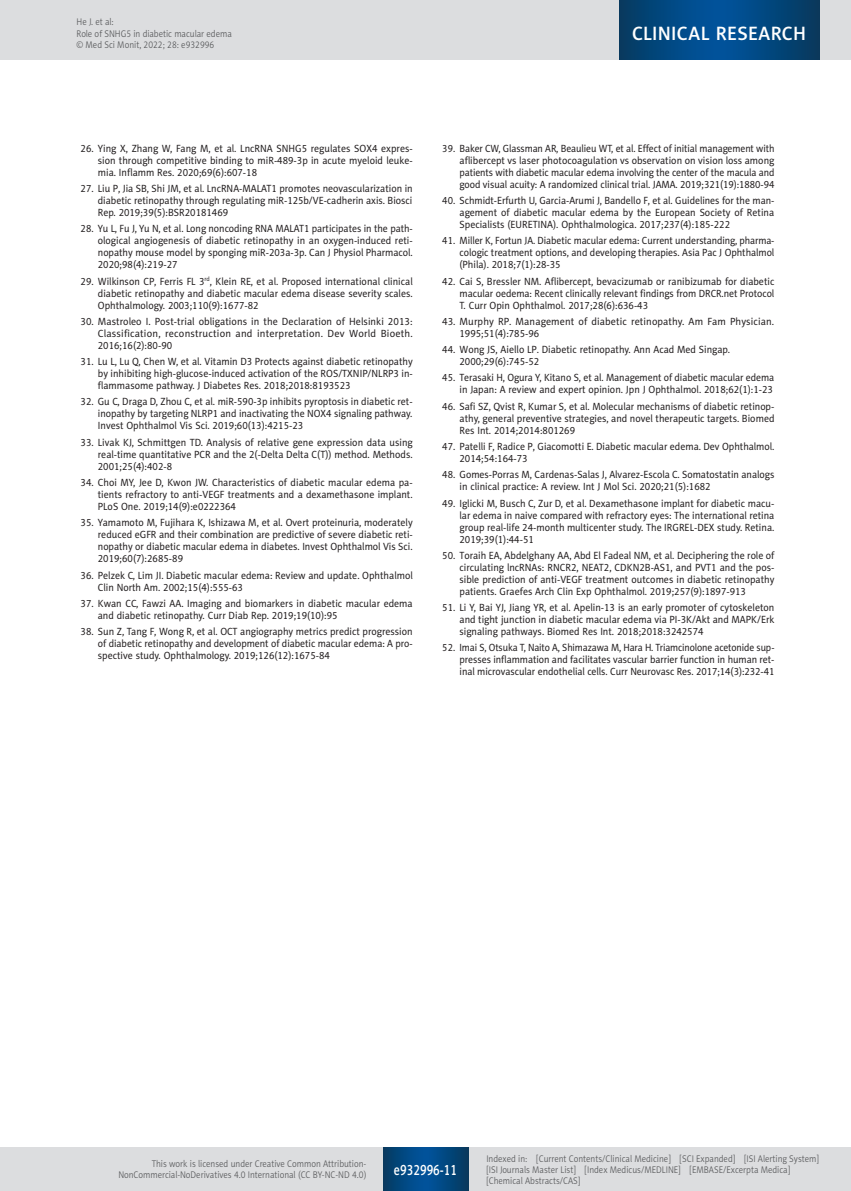
<style>
.page{position:relative;width:851px;height:1191px;background:#fff}
.page>*{position:absolute;margin:0;border:0;box-sizing:border-box;transform-origin:0 0}
.t1{font:19.5px "Naomi Sans EFN Medium";letter-spacing:.015em;color:#fff}
.t2{font:15px "Naomi Sans EFN Medium";color:#fff;scale:.8 1}
.MSM_Referencje_punkt{font:10.5px/12px "Naomi Sans EFN";color:#231f20;text-align:justify;scale:.95 1}
.MSM_Referencje_punkt-2{font:10.5px/12px "Naomi Sans EFN";color:#231f20;text-align:justify;scale:.94 1}
.MSM_Referencje_punkt-3{font:10.5px/12px "Naomi Sans EFN";color:#231f20;text-align:justify;scale:.93 1}
.MSM_Referencje_punkt-4{font:10.5px/12px "Naomi Sans EFN";color:#231f20;text-align:justify;scale:.92 1}
.MSM_Referencje_punkt-5{font:10.5px/12px "Naomi Sans EFN";color:#231f20;text-align:justify;scale:.96 1}
.MSM_Referencje_punkt-6{font:10.5px/12px "Naomi Sans EFN";color:#231f20}
.t3{font:9.75px/11.2px "Naomi Sans EFN Light";color:#57585a;scale:.9 1}
</style>
<div class="page">
<div style="left:0;top:1148px;width:850px;height:43px;background:#dcdddf"></div>
<svg style="left:383px;top:1147px;width:85px;height:43px;background:#02477e"></svg>
<div style="left:0;top:0;width:850px;height:60px;background:#dcdddf"></div>
<svg style="left:619px;top:0;width:200px;height:60px;background:#02477e"></svg>
<p class="t3" style="left:77px;top:16px;width:174px">He J. et al:<br>Role of SNHG5 in diabetic macular edema © Med Sci Monit, 2022; 28: e932996</p>
<h1 class="t1" style="left:632px;top:22px;width:175px">CLINICAL RESEARCH</h1>
<p class="MSM_Referencje_punkt" style="left:98px;top:142px;width:333px;text-indent:-17px">26. Ying X, Zhang W, Fang M, et al. LncRNA SNHG5 regulates SOX4 expres&shy;sion through competitive binding to miR-489-3p in acute myeloid leuke&shy;mia. Inflamm Res. 2020;69(6):607-18</p>
<p class="MSM_Referencje_punkt" style="left:98px;top:183px;width:333px;text-indent:-17px">27. Liu P, Jia SB, Shi JM, et al. LncRNA-MALAT1 promotes neovascularization in diabetic retinopathy through regulating miR-125b/VE-cadherin axis. Biosci Rep. 2019;39(5):BSR20181469</p>
<p class="MSM_Referencje_punkt-2" style="left:98px;top:223px;width:336px;text-indent:-17px">28. Yu L, Fu J, Yu N, et al. Long noncoding RNA MALAT1 participates in the path&shy;ological angiogenesis of diabetic retinopathy in an oxygen-induced reti&shy;nopathy mouse model by sponging miR-203a-3p. Can J Physiol Pharmacol.<br>2020;98(4):219-27</p>
<p class="MSM_Referencje_punkt" style="left:98px;top:275px;width:333px;text-indent:-17px">29. Wilkinson CP, Ferris FL 3<sup>rd</sup>, Klein RE, et al. Proposed international clinical diabetic retinopathy and diabetic macular edema disease severity scales.<br>Ophthalmology. 2003;110(9):1677-82</p>
<p class="MSM_Referencje_punkt-5" style="left:98px;top:315px;width:329px;text-indent:-17px">30. Mastroleo I. Post-trial obligations in the Declaration of Helsinki 2013:<br>Classification, reconstruction and interpretation. Dev World Bioeth.<br>2016;16(2):80-90</p>
<p class="MSM_Referencje_punkt" style="left:98px;top:356px;width:333px;text-indent:-17px">31. Lu L, Lu Q, Chen W, et al. Vitamin D3 Protects against diabetic retinopathy by inhibiting high-glucose-induced activation of the ROS/TXNIP/NLRP3 in&shy;flammasome pathway. J Diabetes Res. 2018;2018:8193523</p>
<p class="MSM_Referencje_punkt" style="left:98px;top:396px;width:333px;text-indent:-17px">32. Gu C, Draga D, Zhou C, et al. miR-590-3p inhibits pyroptosis in diabetic ret&shy;inopathy by targeting NLRP1 and inactivating the NOX4 signaling pathway.<br>Invest Ophthalmol Vis Sci. 2019;60(13):4215-23</p>
<p class="MSM_Referencje_punkt" style="left:98px;top:436px;width:333px;text-indent:-17px">33. Livak KJ, Schmittgen TD. Analysis of relative gene expression data using real-time quantitative PCR and the 2(-Delta Delta C(T)) method. Methods.<br>2001;25(4):402-8</p>
<p class="MSM_Referencje_punkt" style="left:98px;top:476px;width:333px;text-indent:-17px">34. Choi MY, Jee D, Kwon JW. Characteristics of diabetic macular edema pa&shy;tients refractory to anti-VEGF treatments and a dexamethasone implant.<br>PLoS One. 2019;14(9):e0222364</p>
<p class="MSM_Referencje_punkt" style="left:98px;top:517px;width:333px;text-indent:-17px">35. Yamamoto M, Fujihara K, Ishizawa M, et al. Overt proteinuria, moderately reduced eGFR and their combination are predictive of severe diabetic reti&shy;nopathy or diabetic macular edema in diabetes. Invest Ophthalmol Vis Sci.<br>2019;60(7):2685-89</p>
<p class="MSM_Referencje_punkt" style="left:98px;top:569px;width:333px;text-indent:-17px">36. Pelzek C, Lim JI. Diabetic macular edema: Review and update. Ophthalmol<br>Clin North Am. 2002;15(4):555-63</p>
<p class="MSM_Referencje_punkt" style="left:98px;top:597px;width:333px;text-indent:-17px">37. Kwan CC, Fawzi AA. Imaging and biomarkers in diabetic macular edema and diabetic retinopathy. Curr Diab Rep. 2019;19(10):95</p>
<p class="MSM_Referencje_punkt" style="left:98px;top:625px;width:333px;text-indent:-17px">38. Sun Z, Tang F, Wong R, et al. OCT angiography metrics predict progression of diabetic retinopathy and development of diabetic macular edema: A pro&shy;spective study. Ophthalmology. 2019;126(12):1675-84</p>
<p class="MSM_Referencje_punkt-3" style="left:459px;top:142px;width:340px;text-indent:-17px">39. Baker CW, Glassman AR, Beaulieu WT, et al. Effect of initial management with aflibercept vs laser photocoagulation vs observation on vision loss among patients with diabetic macular edema involving the center of the macula and good visual acuity: A randomized clinical trial. JAMA. 2019;321(19):1880-94</p>
<p class="MSM_Referencje_punkt-2" style="left:459px;top:195px;width:336px;text-indent:-17px">40. Schmidt-Erfurth U, Garcia-Arumi J, Bandello F, et al. Guidelines for the man&shy;agement of diabetic macular edema by the European Society of Retina Specialists (EURETINA). Ophthalmologica. 2017;237(4):185-222</p>
<p class="MSM_Referencje_punkt-3" style="left:459px;top:235px;width:340px;text-indent:-17px">41. Miller K, Fortun JA. Diabetic macular edema: Current understanding, pharma&shy;cologic treatment options, and developing therapies. Asia Pac J Ophthalmol (Phila). 2018;7(1):28-35</p>
<p class="MSM_Referencje_punkt" style="left:459px;top:275px;width:333px;text-indent:-17px">42. Cai S, Bressler NM. Aflibercept, bevacizumab or ranibizumab for diabetic macular oedema: Recent clinically relevant findings from DRCR.net Protocol T. Curr Opin Ophthalmol. 2017;28(6):636-43</p>
<p class="MSM_Referencje_punkt-6" style="left:459px;top:315px;width:316px;text-indent:-17px">43. Murphy RP. Management of diabetic retinopathy. Am Fam Physician.<br>1995;51(4):785-96</p>
<p class="MSM_Referencje_punkt" style="left:459px;top:344px;width:286px;text-indent:-17px">44. Wong JS, Aiello LP. Diabetic retinopathy. Ann Acad Med Singap.<br>2000;29(6):745-52</p>
<p class="MSM_Referencje_punkt-2" style="left:442px;top:372px;width:355px;text-align:right">45. Terasaki H, Ogura Y, Kitano S, et al. Management of diabetic macular edema in Japan: A review and expert opinion. Jpn J Ophthalmol. 2018;62(1):1-23</p>
<p class="MSM_Referencje_punkt" style="left:459px;top:400px;width:333px;text-indent:-17px">46. Safi SZ, Qvist R, Kumar S, et al. Molecular mechanisms of diabetic retinop&shy;athy, general preventive strategies, and novel therapeutic targets. Biomed Res Int. 2014;2014:801269</p>
<p class="MSM_Referencje_punkt-2" style="left:459px;top:440px;width:336px;text-indent:-17px">47. Patelli F, Radice P, Giacomotti E. Diabetic macular edema. Dev Ophthalmol.<br>2014;54:164-73</p>
<p class="MSM_Referencje_punkt" style="left:459px;top:469px;width:333px;text-indent:-17px">48. Gomes-Porras M, Cardenas-Salas J, Alvarez-Escola C. Somatostatin analogs in clinical practice: A review. Int J Mol Sci. 2020;21(5):1682</p>
<p class="MSM_Referencje_punkt" style="left:459px;top:497px;width:333px;text-indent:-17px">49. Iglicki M, Busch C, Zur D, et al. Dexamethasone implant for diabetic macu&shy;lar edema in naive compared with refractory eyes: The international retina group real-life 24-month multicenter study. The IRGREL-DEX study. Retina.<br>2019;39(1):44-51</p>
<p class="MSM_Referencje_punkt" style="left:459px;top:549px;width:333px;text-indent:-17px">50. Toraih EA, Abdelghany AA, Abd El Fadeal NM, et al. Deciphering the role of circulating lncRNAs: RNCR2, NEAT2, CDKN2B-AS1, and PVT1 and the pos&shy;sible prediction of anti-VEGF treatment outcomes in diabetic retinopathy patients. Graefes Arch Clin Exp Ophthalmol. 2019;257(9):1897-913</p>
<p class="MSM_Referencje_punkt" style="left:459px;top:601px;width:333px;text-indent:-17px">51. Li Y, Bai YJ, Jiang YR, et al. Apelin-13 is an early promoter of cytoskeleton and tight junction in diabetic macular edema via PI-3K/Akt and MAPK/Erk signaling pathways. Biomed Res Int. 2018;2018:3242574</p>
<p class="MSM_Referencje_punkt-4" style="left:459px;top:642px;width:344px;text-indent:-17px">52. Imai S, Otsuka T, Naito A, Shimazawa M, Hara H. Triamcinolone acetonide sup&shy;presses inflammation and facilitates vascular barrier function in human ret&shy;inal microvascular endothelial cells. Curr Neurovasc Res. 2017;14(3):232-41</p>
<p class="t3" style="left:118px;top:1158px;width:277px;text-align:right">This work is licensed under Creative Common Attribution-<br>NonCommercial-NoDerivatives 4.0 International (CC BY-NC-ND 4.0)</p>
<h2 class="t2" style="left:394px;top:1160px;width:81px">e932996-11</h2>
<p class="t3" style="left:486px;top:1152px;width:371px">Indexed in: [Current Contents/Clinical Medicine] [SCI Expanded] [ISI Alerting System] [ISI Journals Master List] [Index Medicus/MEDLINE] [EMBASE/Excerpta Medica] [Chemical Abstracts/CAS]</p>
</div>
